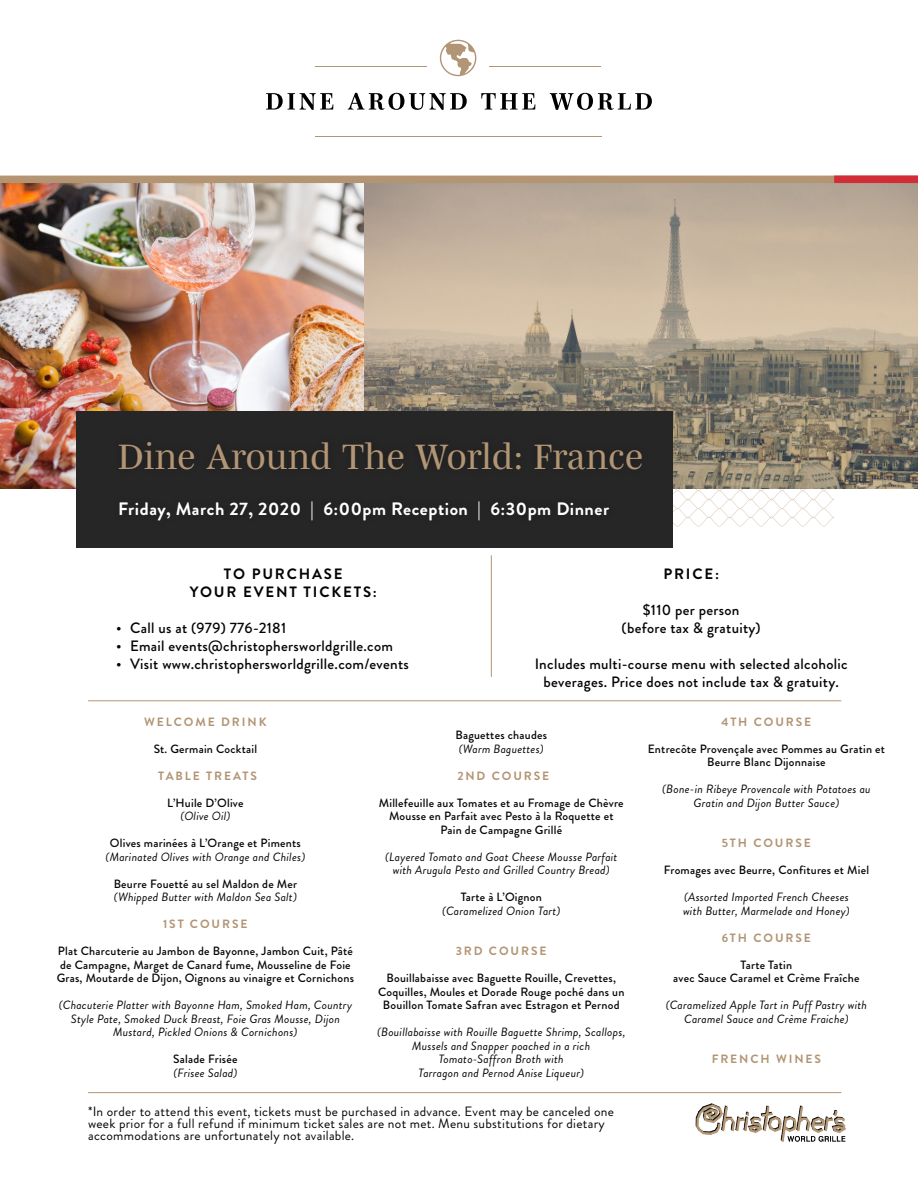
<style>
.page{position:relative;width:918px;height:1188px;background:#fff}
.page>*{position:absolute;margin:0;border:0;box-sizing:border-box;transform-origin:0 0}
.t1{font:36px "Mencken Std";letter-spacing:.02em;color:#b29574}
.t2{font:700 18px "Brandon Grotesque";letter-spacing:.03em;color:#fff}
.t3{font:500 15px/18px "Brandon Grotesque";letter-spacing:.02em;color:#040503;text-align:center}
.t4{font:700 15px "Brandon Grotesque";letter-spacing:.12em;color:#040503}
.t5{font:13.5px/12px "Brandon Grotesque";letter-spacing:.02em;color:#040503}
.t6{font:italic 12px/13.5px "Brandon Grotesque";letter-spacing:.02em;color:#040503;text-align:center}
.t7{font:500 12px/13.5px "Brandon Grotesque";letter-spacing:.02em;color:#040503;text-align:center}
.t8{font:700 12px "Brandon Grotesque";letter-spacing:.16em;color:#b29574}
</style>
<div class="page">
<svg style="left:673px;top:488px;width:161px;height:39px"></svg>
<img style="left:0;top:183px;width:918px;height:305px">
<hr style="left:491px;top:555px;width:1px;height:122px;background:#b39573">
<hr style="left:88px;top:700px;width:753px;height:1px;background:#b39573">
<hr style="left:88px;top:1092px;width:753px;height:1px;background:#b39573">
<div style="left:77px;top:411px;width:596px;height:137px;background:#262626"></div>
<div style="left:0;top:176px;width:918px;height:7px;background:#b39573"></div>
<div style="left:834px;top:176px;width:84px;height:7px;background:#d22d36"></div>
<svg style="left:266px;top:93px;width:67px;height:17px"></svg>
<svg style="left:348px;top:93px;width:119px;height:17px"></svg>
<svg style="left:481px;top:93px;width:54px;height:17px"></svg>
<svg style="left:550px;top:93px;width:102px;height:17px"></svg>
<hr style="left:489px;top:66px;width:112px;height:1px;background:#b29574">
<hr style="left:315px;top:66px;width:112px;height:1px;background:#b29574">
<hr style="left:315px;top:136px;width:286px;height:1px;background:#b29574">
<svg style="left:440px;top:40px;width:36px;height:36px"></svg>
<img style="left:695px;top:1103px;width:150px;height:39px">
<p class="t1" style="left:118px;top:436px;width:527px">Dine Around The World: France</p>
<p class="t2" style="left:118px;top:496px;width:493px">Friday, March 27, 2020 | 6:00pm Reception | 6:30pm Dinner</p>
<p class="t4" style="left:224px;top:564px;width:120px">TO PURCHASE</p>
<p class="t4" style="left:190px;top:582px;width:189px">YOUR EVENT TICKETS:</p>
<p class="t3" style="left:116px;top:619px;width:172px">• Call us at (979) 776-2181</p>
<p class="t3" style="left:116px;top:637px;width:278px">• Email events@christophersworldgrille.com</p>
<p class="t3" style="left:116px;top:655px;width:294px">• Visit www.christophersworldgrille.com/events</p>
<p class="t4" style="left:663px;top:564px;width:57px">PRICE:</p>
<p class="t3" style="left:643px;top:601px;width:98px">$110 per person</p>
<p class="t3" style="left:622px;top:619px;width:141px">(before tax &amp; gratuity)</p>
<p class="t3" style="left:535px;top:655px;width:314px">Includes multi-course menu with selected alcoholic beverages. Price does not include tax &amp; gratuity.</p>
<p class="t8" style="left:144px;top:713px;width:124px">WELCOME DRINK</p>
<p class="t7" style="left:154px;top:742px;width:105px">St. Germain Cocktail</p>
<p class="t8" style="left:158px;top:767px;width:100px">TABLE TREATS</p>
<p class="t7" style="left:167px;top:796px;width:78px">L’Huile D’Olive</p>
<p class="t6" style="left:180px;top:809px;width:52px">(Olive Oil)</p>
<p class="t7" style="left:110px;top:836px;width:192px">Olives marinées à L’Orange et Piments</p>
<p class="t6" style="left:106px;top:850px;width:201px">(Marinated Olives with Orange and Chiles)</p>
<p class="t7" style="left:114px;top:877px;width:185px">Beurre Fouetté au sel Maldon de Mer</p>
<p class="t6" style="left:114px;top:890px;width:185px">(Whipped Butter with Maldon Sea Salt)</p>
<p class="t8" style="left:163px;top:916px;width:86px">1ST COURSE</p>
<p class="t7" style="left:57px;top:944px;width:299px;text-align:left">Plat Charcuterie au Jambon de Bayonne, Jambon Cuit, Pâté de Campagne, Marget de Canard fume, Mousseline de Foie<br>Gras, Moutarde de Dijon, Oignons au vinaigre et Cornichons</p>
<p class="t6" style="left:59px;top:998px;width:295px">(Chacuterie Platter with Bayonne Ham, Smoked Ham, Country<br>Style Pate, Smoked Duck Breast, Foie Gras Mousse, Dijon<br>Mustard, Pickled Onions &amp; Cornichons)</p>
<p class="t7" style="left:173px;top:1052px;width:66px">Salade Frisée</p>
<p class="t6" style="left:173px;top:1066px;width:66px">(Frisee Salad)</p>
<p class="t7" style="left:455px;top:728px;width:93px">Baguettes chaudes</p>
<p class="t6" style="left:459px;top:742px;width:87px">(Warm Baguettes)</p>
<p class="t8" style="left:457px;top:767px;width:93px">2ND COURSE</p>
<p class="t7" style="left:379px;top:796px;width:246px">Millefeuille aux Tomates et au Fromage de Chèvre<br>Mousse en Parfait avec Pesto à la Roquette et<br>Pain de Campagne Grillé</p>
<p class="t6" style="left:385px;top:850px;width:234px">(Layered Tomato and Goat Cheese Mousse Parfait with Arugula Pesto and Grilled Country Bread)</p>
<p class="t7" style="left:461px;top:890px;width:83px">Tarte à L’Oignon</p>
<p class="t6" style="left:442px;top:904px;width:120px">(Caramelized Onion Tart)</p>
<p class="t8" style="left:456px;top:943px;width:92px">3RD COURSE</p>
<p class="t7" style="left:378px;top:971px;width:248px">Bouillabaisse avec Baguette Rouille, Crevettes,<br>Coquilles, Moules et Dorade Rouge poché dans un<br>Bouillon Tomate Safran avec Estragon et Pernod</p>
<p class="t6" style="left:377px;top:1025px;width:250px">(Bouillabaisse with Rouille Baguette Shrimp, Scallops, Mussels and Snapper poached in a rich Tomato-Saffron Broth with<br>Tarragon and Pernod Anise Liqueur)</p>
<p class="t5" style="left:88px;top:1106px;width:527px">*In order to attend this event, tickets must be purchased in advance. Event may be canceled one week prior for a full refund if minimum ticket sales are not met. Menu substitutions for dietary accommodations are unfortunately not available.</p>
<p class="t8" style="left:721px;top:713px;width:91px">4TH COURSE</p>
<p class="t7" style="left:648px;top:742px;width:239px">Entrecôte Provençale avec Pommes au Gratin et<br>Beurre Blanc Dijonnaise</p>
<p class="t6" style="left:662px;top:782px;width:210px">(Bone-in Ribeye Provencale with Potatoes au<br>Gratin and Dijon Butter Sauce)</p>
<p class="t8" style="left:722px;top:835px;width:91px">5TH COURSE</p>
<p class="t7" style="left:664px;top:863px;width:207px">Fromages avec Beurre, Confitures et Miel</p>
<p class="t6" style="left:684px;top:890px;width:166px">(Assorted Imported French Cheeses</p>
<p class="t6" style="left:683px;top:904px;width:168px">with Butter, Marmelade and Honey)</p>
<p class="t8" style="left:722px;top:929px;width:91px">6TH COURSE</p>
<p class="t7" style="left:741px;top:958px;width:53px">Tarte Tatin</p>
<p class="t7" style="left:673px;top:971px;width:188px">avec Sauce Caramel et Crème Fraîche</p>
<p class="t6" style="left:666px;top:998px;width:203px">(Caramelized Apple Tart in Puff Pastry with<br>Caramel Sauce and Crème Fraiche)</p>
<p class="t8" style="left:712px;top:1051px;width:111px">FRENCH WINES</p>
</div>
